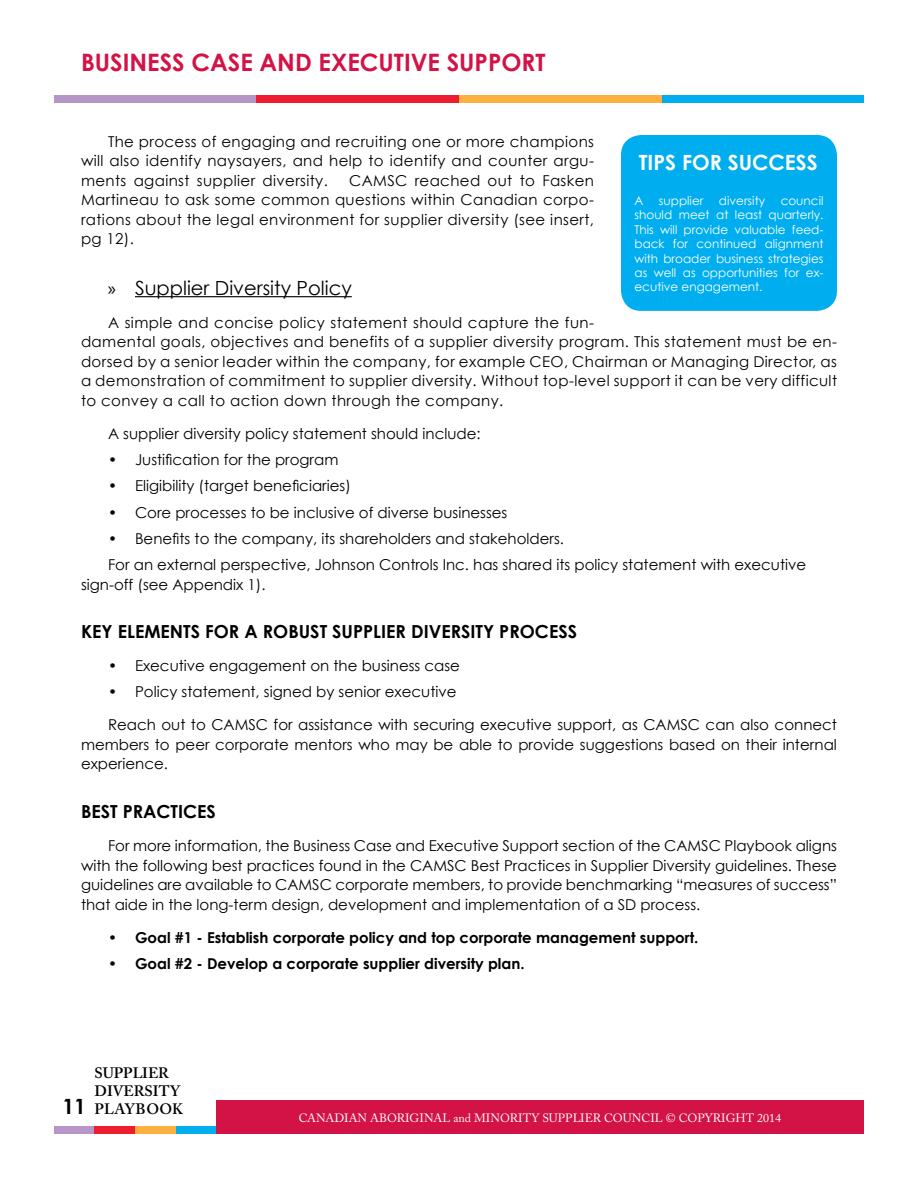
<style>
.page{position:relative;width:918px;height:1188px;background:#fff}
.page>*{position:absolute;margin:0;border:0;box-sizing:border-box;transform-origin:0 0}
.t1{font:700 24px "Century Gothic";color:#d31245}
.t2{font:700 21px "Century Gothic";color:#fff}
.t3{font:19.5px "Century Gothic";color:#000}
.t4{font:700 18px "Century Gothic";color:#000}
.t5{font:15px/19.5px "Century Gothic";color:#000;text-align:justify}
.t6{font:15px/19.5px "Century Gothic";letter-spacing:.025em;color:#000}
.t7{font:700 15px "Century Gothic";color:#000}
.t8{font:600 15px "Adobe Caslon Pro";color:#000}
.t9{font:12px/14.4px "Century Gothic";color:#fff;text-align:justify}
.t10{font:12px "Adobe Caslon Pro";color:#fff}
.s1{font-family:"Myriad Pro"}
.s2{font-family:"Century Gothic";font-weight:700;font-size:21px}
</style>
<div class="page">
<div style="left:176px;top:1126px;width:40px;height:8px;background:#00aeef"></div>
<div style="left:135px;top:1126px;width:40px;height:8px;background:#fbb040"></div>
<div style="left:54px;top:1126px;width:40px;height:8px;background:#b596c6"></div>
<div style="left:95px;top:1126px;width:40px;height:8px;background:#ed1c2e"></div>
<div style="left:216px;top:1100px;width:648px;height:34px;background:#d31245"></div>
<hr style="left:135px;top:296px;width:217px;height:1px;background:#000">
<div style="left:662px;top:95px;width:202px;height:8px;background:#00aeef"></div>
<div style="left:459px;top:95px;width:202px;height:8px;background:#fbb040"></div>
<div style="left:54px;top:95px;width:202px;height:8px;background:#b596c6"></div>
<div style="left:257px;top:95px;width:202px;height:8px;background:#ed1c2e"></div>
<div style="left:621px;top:135px;width:216px;height:176px;background:#00aeef;border-radius:20px"></div>
<h1 class="t1" style="left:81px;top:47px;width:43px">BUSINESS</h1>
<h1 class="t1" style="left:191px;top:47px;width:34px">CASE</h1>
<h1 class="t1" style="left:260px;top:47px;width:258px">AN D EXECUTIVE SUPPORT</h1>
<p class="t5" style="left:81px;top:132px;width:515px;text-indent:27px">The process of engaging and recruiting one or more champions will also identify naysayers, and help to identify and counter argu&shy;ments against supplier diversity.</p>
<h2 class="t2" style="left:639px;top:149px;width:57px">TIPS FOR</h2>
<h2 class="t2" style="left:728px;top:149px;width:39px">SUCCESS</h2>
<p class="t9" style="left:634px;top:193px;width:10px">A</p>
<p class="t9" style="left:659px;top:193px;width:46px">supplier</p>
<p class="t9" style="left:719px;top:193px;width:48px">diversity</p>
<p class="t5" style="left:81px;top:171px;width:515px;text-indent:268px">CAMSC reached out to Fasken Martineau to ask some common questions within Canadian corpo&shy;rations about the legal environment for supplier diversity (see insert, pg 12).</p>
<h3 class="t3" style="left:108px;top:276px;width:245px"><span class="s1">»</span> Supplier Diversity Policy</h3>
<p class="t6" style="left:81px;top:312px;width:758px;text-indent:27px">A simple and concise policy statement should capture the fun-<br>damental goals, objectives and benefits of a supplier diversity program. This statement must be en&shy;dorsed by a senior leader within the company, for example CEO, Chairman or Managing Director, as a demonstration of commitment to supplier diversity. Without top-level support it can be very difficult to convey a call to action down through the company.</p>
<p class="t5" style="left:108px;top:423px;width:374px">A supplier diversity policy statement should include:</p>
<p class="t5" style="left:108px;top:450px;width:232px">• Justification for the program</p>
<p class="t5" style="left:108px;top:476px;width:244px">• Eligibility (target beneficiaries)</p>
<p class="t5" style="left:108px;top:502px;width:401px">• Core processes to be inclusive of diverse businesses</p>
<p class="t5" style="left:108px;top:525px;width:700px;line-height:26.2px">• Benefits to the company, its shareholders and stakeholders.<br>For an external perspective, Johnson Controls Inc. has shared its policy statement with executive</p>
<p class="t5" style="left:81px;top:574px;width:186px">sign-off (see Appendix 1).</p>
<p class="t4" style="left:81px;top:620px;width:66px">KEY ELEMENTS</p>
<p class="t4" style="left:205px;top:620px;width:12px">FOR</p>
<p class="t4" style="left:244px;top:620px;width:206px">A ROBUST SUPPLIER DIVERSIT</p>
<p class="t4" style="left:483px;top:620px;width:28px">Y PROCESS</p>
<p class="t5" style="left:108px;top:656px;width:354px">• Executive engagement on the business case</p>
<p class="t5" style="left:108px;top:682px;width:350px">• Policy statement, signed by senior executive</p>
<p class="t5" style="left:81px;top:715px;width:758px;text-indent:27px">Reach out to CAMSC for assistance with securing executive support, as CAMSC can also connect members to peer corporate mentors who may be able to provide suggestions based on their internal experience.</p>
<p class="t4" style="left:81px;top:800px;width:10px">BEST</p>
<p class="t4" style="left:123px;top:800px;width:12px">PRACTICES</p>
<p class="t5" style="left:81px;top:836px;width:758px;text-indent:27px">For more information, the Business Case and Executive Support section of the CAMSC Playbook aligns with the following best practices found in the CAMSC Best Practices in Supplier Diversity guidelines. These guidelines are available to CAMSC corporate members, to provide benchmarking “measures of success” that aide in the long-term design, development and implementation of a SD process.</p>
<p class="t7" style="left:108px;top:928px;width:592px">• GOAL #1 - ESTABLISH CORPORATE POLICY AND TOP CORPORATE MANAGEMENT SUPPORT.</p>
<p class="t7" style="left:108px;top:954px;width:418px">• GOAL #2 - DEVELOP A CORPORATE SUPPLIER DIVERSITY PLAN.</p>
<p class="t9" style="left:634px;top:193px;width:191px;text-indent:146px">council should meet at least quarterly.<br>This will provide valuable feed&shy;back for continued alignment with broader business strategies as well as opportunities for ex&shy;ecutive engagement.</p>
<p class="t8" style="left:94px;top:1064px;width:76px">SUPPLIER</p>
<p class="t8" style="left:94px;top:1082px;width:87px">DIVERSITY</p>
<p class="t8" style="left:62px;top:1100px;width:122px"><span class="s2">11</span> PLAYBOOK</p>
<p class="t10" style="left:299px;top:1110px;width:484px">CANADIAN ABORIGINAL and MINORITY SUPPLIER COUNCIL © COPYRIGHT 2014</p>
</div>
